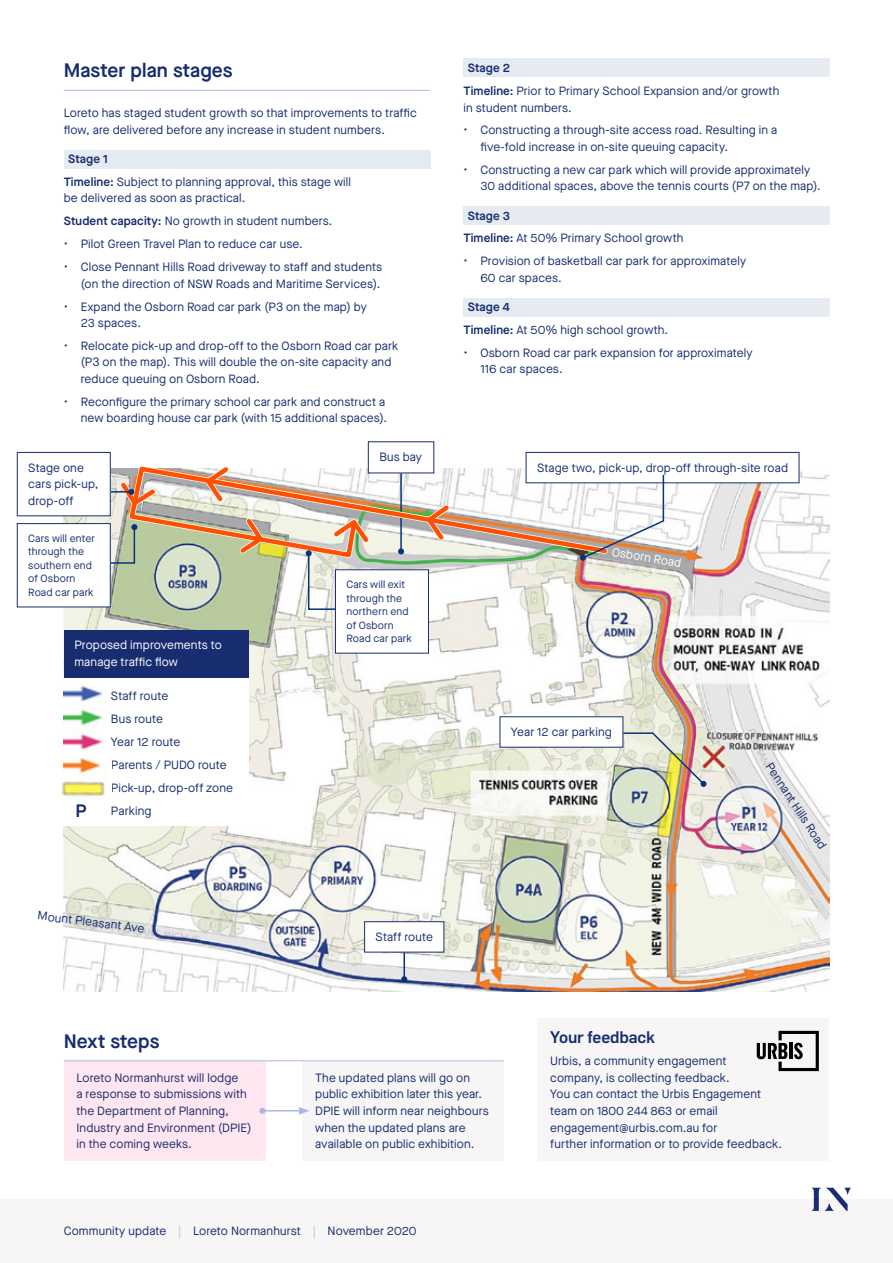
<style>
.page{position:relative;width:893px;height:1263px;background:#fff}
.page>*{position:absolute;margin:0;border:0;box-sizing:border-box;transform-origin:0 0}
.t1{font:600 19.5px "Maison Neue";color:#172d6f}
.t2{font:600 18px "Maison Neue";color:#172d6f}
.t3{font:500 16.5px "Flama";letter-spacing:-.01em;color:#172d6f}
.t4{font:12px/16.5px "Maison Neue";letter-spacing:.01em;color:#172d6f}
.t5{font:12px/16.5px "Maison Neue";letter-spacing:.01em;color:#fff}
.t6{font:10.5px/13.5px "Maison Neue";letter-spacing:.015em;color:#172d6f}
.s1{font-weight:600}
.s2{color:#abb8e8}
</style>
<div class="page">
<div style="left:0;top:1199px;width:893px;height:64px;background:#f7f5f5"></div>
<svg style="left:811px;top:1188px;width:40px;height:23px"></svg>
<div style="left:64px;top:150px;width:367px;height:19px;background:#e6ebf1"></div>
<div style="left:463px;top:58px;width:367px;height:19px;background:#e6ebf1"></div>
<div style="left:463px;top:206px;width:367px;height:19px;background:#e6ebf1"></div>
<div style="left:463px;top:298px;width:367px;height:19px;background:#e6ebf1"></div>
<div style="left:64px;top:1061px;width:201px;height:100px;background:#ffe6f0"></div>
<div style="left:302px;top:1061px;width:202px;height:100px;background:#f7f5f5"></div>
<img style="left:64px;top:469px;width:765px;height:523px">
<hr style="left:64px;top:1060px;width:440px;height:1px;background:#abb8e8">
<hr style="left:262px;top:1110px;width:39px;height:1px;background:#abb8e8">
<svg style="left:259px;top:1108px;width:6px;height:6px"></svg>
<svg style="left:299px;top:1107px;width:10px;height:7px"></svg>
<div style="left:365px;top:922px;width:79px;height:30px;background:#fff"></div>
<div style="left:364px;top:921px;width:80px;height:31px;border:1px solid #172d6f"></div>
<hr style="left:403px;top:953px;width:2px;height:26px;background:#083378">
<svg style="left:401px;top:976px;width:6px;height:6px"></svg>
<div style="left:500px;top:717px;width:123px;height:30px;background:#fff"></div>
<img style="left:622px;top:732px;width:84px;height:55px">
<div style="left:526px;top:452px;width:273px;height:31px;background:#fff"></div>
<div style="left:526px;top:452px;width:273px;height:31px;border:1px solid #172d6f"></div>
<div style="left:56px;top:678px;width:193px;height:147px;background:#fff"></div>
<img style="left:63px;top:686px;width:40px;height:64px">
<img style="left:64px;top:757px;width:43px;height:40px">
<img style="left:62px;top:777px;width:24px;height:20px">
<div style="left:64px;top:630px;width:185px;height:48px;background:#172d6f"></div>
<hr style="left:64px;top:90px;width:365px;height:1px;background:#abb8e8">
<svg style="left:125px;top:462px;width:487px;height:100px"></svg>
<svg style="left:126px;top:464px;width:484px;height:96px"></svg>
<svg style="left:421px;top:499px;width:34px;height:47px"></svg>
<svg style="left:234px;top:513px;width:35px;height:46px;background:#d0b083"></svg>
<svg style="left:200px;top:462px;width:34px;height:45px"></svg>
<div style="left:537px;top:1018px;width:292px;height:143px;background:#f7f5f5"></div>
<svg style="left:757px;top:1031px;width:62px;height:40px"></svg>
<svg style="left:580px;top:473px;width:85px;height:88px"></svg>
<hr style="left:100px;top:491px;width:31px;height:2px;background:#083378">
<svg style="left:115px;top:477px;width:46px;height:34px;background:#d5af9c"></svg>
<div style="left:17px;top:452px;width:93px;height:64px;background:#fff"></div>
<div style="left:17px;top:452px;width:94px;height:64px;border:1px solid #172d6f"></div>
<svg style="left:111px;top:524px;width:26px;height:40px"></svg>
<div style="left:17px;top:524px;width:93px;height:83px;background:#fff"></div>
<div style="left:17px;top:523px;width:94px;height:84px;border:1px solid #172d6f"></div>
<svg style="left:306px;top:514px;width:68px;height:97px;background:#dacdbe"></svg>
<div style="left:335px;top:570px;width:93px;height:83px;background:#fff"></div>
<div style="left:335px;top:569px;width:94px;height:84px;border:1px solid #172d6f"></div>
<h1 class="t1" style="left:64px;top:57px;width:170px">Master plan stages</h1>
<p class="t4" style="left:64px;top:105px;width:355px">Loreto has staged student growth so that improvements to traffic flow, are delivered before any increase in student numbers.</p>
<p class="t4" style="left:64px;top:147px;width:289px;line-height:23px;text-indent:4px"><span class="s1">Stage 1<br>Timeline:</span> Subject to planning approval, this stage will</p>
<p class="t4" style="left:64px;top:187px;width:270px;line-height:22.8px">be delivered as soon as practical.<br><span class="s1">Student capacity:</span> No growth in student numbers.</p>
<p class="t4" style="left:64px;top:236px;width:240px">• Pilot Green Travel Plan to reduce car use.</p>
<p class="t4" style="left:64px;top:259px;width:320px;text-align:right">• Close Pennant Hills Road driveway to staff and students (on the direction of NSW Roads and Maritime Services).</p>
<p class="t4" style="left:81px;top:298px;width:288px;text-indent:-17px">• Expand the Osborn Road car park (P3 on the map) by<br>23 spaces.</p>
<p class="t4" style="left:81px;top:337px;width:319px;text-indent:-17px">• Relocate pick-up and drop-off to the Osborn Road car park (P3 on the map). This will double the on-site capacity and reduce queuing on Osborn Road.</p>
<p class="t4" style="left:64px;top:393px;width:325px;text-align:right">• Reconfigure the primary school car park and construct a new boarding house car park (with 15 additional spaces).</p>
<p class="t4" style="left:28px;top:459px;width:72px">Stage one cars pick-up, drop-off</p>
<p class="t6" style="left:28px;top:531px;width:68px">Cars will enter through the southern end of Osborn<br>Road car park</p>
<p class="t5" style="left:74px;top:636px;width:149px">Proposed improvements to manage traffic flow</p>
<p class="t4" style="left:111px;top:684px;width:124px;line-height:23px">Staff route<br>Bus route<br>Year 12 route<br>Parents / PUDO route<br>Pick-up, drop-off zone</p>
<h2 class="t2" style="left:75px;top:798px;width:13px">P</h2>
<p class="t4" style="left:111px;top:802px;width:42px">Parking</p>
<p class="t4" style="left:39px;top:907px;width:109px;rotate:7deg">Mount Pleasant Ave</p>
<p class="t4" style="left:379px;top:449px;width:44px">Bus bay</p>
<p class="t6" style="left:346px;top:578px;width:67px">Cars will exit through the northern end of Osborn<br>Road car park</p>
<p class="t4" style="left:376px;top:928px;width:59px">Staff route</p>
<p class="t4" style="left:463px;top:56px;width:317px;line-height:23px;text-indent:4px"><span class="s1">Stage 2<br>Timeline:</span> Prior to Primary School Expansion and/or growth</p>
<p class="t4" style="left:463px;top:99px;width:110px">in student numbers.</p>
<p class="t4" style="left:480px;top:122px;width:298px;text-indent:-17px">• Constructing a through-site access road. Resulting in a five-fold increase in on-site queuing capacity.</p>
<p class="t4" style="left:480px;top:161px;width:342px;text-indent:-17px">• Constructing a new car park which will provide approximately<br>30 additional spaces, above the tennis courts (P7 on the map).</p>
<p class="t4" style="left:463px;top:204px;width:221px;line-height:23px;text-indent:4px"><span class="s1">Stage 3<br>Timeline:</span> At 50% Primary School growth</p>
<p class="t4" style="left:480px;top:253px;width:267px;text-indent:-17px">• Provision of basketball car park for approximately<br>60 car spaces.</p>
<p class="t4" style="left:463px;top:295px;width:206px;line-height:22.8px;text-indent:4px"><span class="s1">Stage 4<br>Timeline:</span> At 50% high school growth.</p>
<p class="t4" style="left:480px;top:344px;width:274px;text-indent:-17px">• Osborn Road car park expansion for approximately<br>116 car spaces.</p>
<p class="t4" style="left:537px;top:459px;width:252px">Stage two, pick-up, drop-off through-site road</p>
<p class="t5" style="left:614px;top:543px;width:72px;rotate:10deg">Osborn Road</p>
<p class="t4" style="left:511px;top:724px;width:102px">Year 12 car parking</p>
<p class="t4" style="left:776px;top:759px;width:102px;rotate:57deg">Pennant Hills Road</p>
<h1 class="t1" style="left:64px;top:1027px;width:97px">Next steps</h1>
<p class="t4" style="left:77px;top:1069px;width:177px">Loreto Normanhurst will lodge<br>a response to submissions with the Department of Planning,<br>Industry and Environment (DPIE) in the coming weeks.</p>
<p class="t4" style="left:315px;top:1069px;width:175px">The updated plans will go on public exhibition later this year.<br>DPIE will inform near neighbours when the updated plans are available on public exhibition.</p>
<p class="t4" style="left:64px;top:1223px;width:354px">Community update <span class="s2">|</span> Loreto Normanhurst <span class="s2">|</span> November 2020</p>
<h3 class="t3" style="left:550px;top:1024px;width:106px">Your feedback</h3>
<p class="t4" style="left:550px;top:1053px;width:233px">Urbis, a community engagement company, is collecting feedback.<br>You can contact the Urbis Engagement team on 1800 244 863 or email engagement@urbis.com.au for<br>further information or to provide feedback.</p>
</div>
